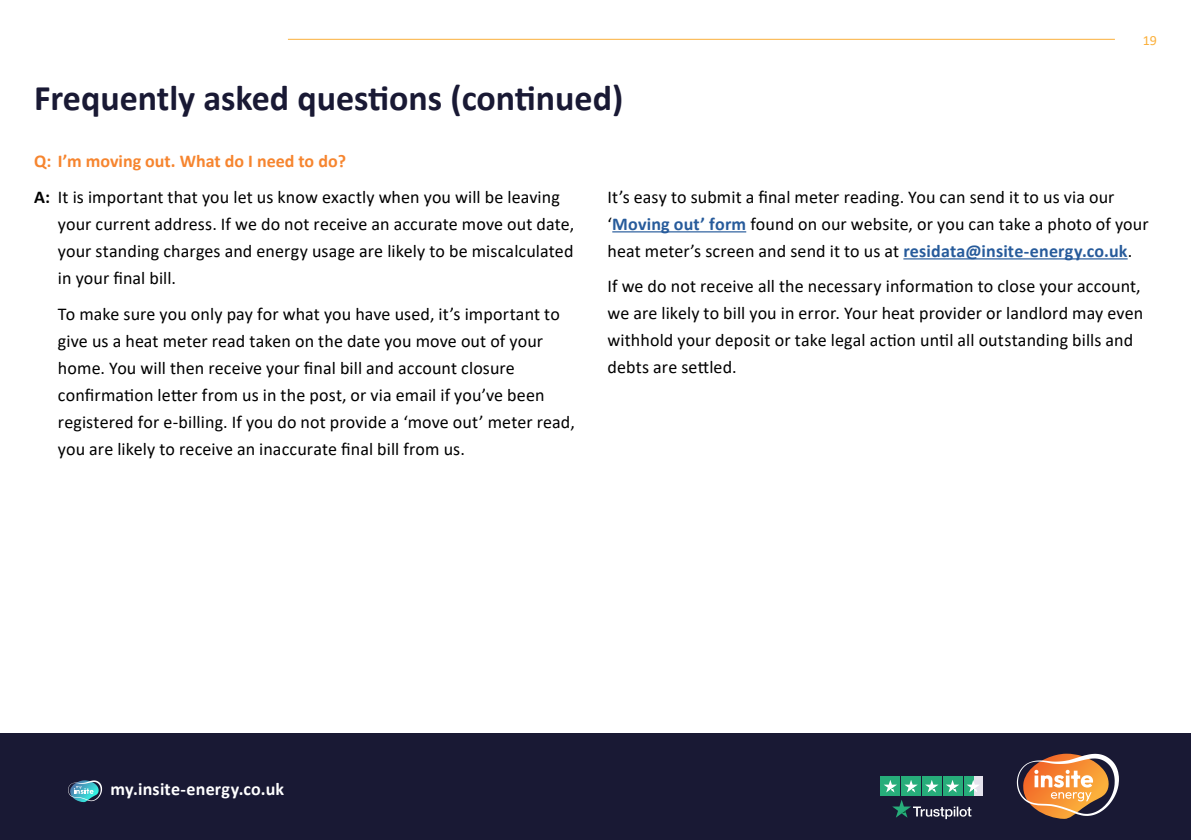
<style>
.page{position:relative;width:1191px;height:840px;background:#fff}
.page>*{position:absolute;margin:0;border:0;box-sizing:border-box;transform-origin:0 0}
.t1{font:700 36px "Calibri";color:#191934}
.t2{font:18px/27px "Calibri";letter-spacing:.005em;color:#000}
.t3{font:700 18px "Calibri";letter-spacing:.01em;color:#fff}
.t4{font:14px "Calibri";color:#fbb03b}
.s1{font-weight:700;color:#f6852f}
.s2{font-weight:700}
.s3{font-weight:700;color:#275b9b}
</style>
<div class="page">
<div style="left:0;top:732px;width:1191px;height:107px;background:#191934"></div>
<svg style="left:1017px;top:753px;width:102px;height:65px"></svg>
<svg style="left:892px;top:800px;width:79px;height:18px"></svg>
<div style="left:973px;top:776px;width:9px;height:19px;background:#e5e3ed"></div>
<div style="left:963px;top:776px;width:10px;height:19px;background:#27ad7a"></div>
<div style="left:880px;top:776px;width:20px;height:19px;background:#27ad7a"></div>
<div style="left:901px;top:776px;width:19px;height:19px;background:#27ad7a"></div>
<div style="left:922px;top:776px;width:19px;height:19px;background:#27ad7a"></div>
<div style="left:943px;top:776px;width:19px;height:19px;background:#27ad7a"></div>
<svg style="left:884px;top:780px;width:13px;height:12px"></svg>
<svg style="left:904px;top:780px;width:13px;height:12px"></svg>
<svg style="left:925px;top:780px;width:13px;height:12px"></svg>
<svg style="left:946px;top:780px;width:13px;height:12px"></svg>
<svg style="left:966px;top:779px;width:13px;height:13px"></svg>
<hr style="left:288px;top:39px;width:827px;height:1px;background:#fbb03b">
<svg style="left:68px;top:780px;width:34px;height:21px"></svg>
<hr style="left:612px;top:231px;width:134px;height:1px;background:#275b9b">
<hr style="left:903px;top:258px;width:224px;height:1px;background:#275b9b">
<p class="t4" style="left:1142px;top:30px;width:16px">19</p>
<h1 class="t1" style="left:34px;top:73px;width:591px">Frequently asked questions (continued)</h1>
<p class="t2" style="left:34px;top:142px;width:527px;line-height:36.2px"><span class="s1">Q: I’m moving out. What do I need to do?<br></span><span class="s2">A:</span> It is important that you let us know exactly when you will be leaving</p>
<p class="t2" style="left:58px;top:210px;width:518px;text-align:justify">your current address. If we do not receive an accurate move out date, your standing charges and energy usage are likely to be miscalculated in your final bill.</p>
<p class="t2" style="left:58px;top:299px;width:518px">To make sure you only pay for what you have used, it’s important to give us a heat meter read taken on the date you move out of your home. You will then receive your final bill and account closure confirmation letter from us in the post, or via email if you’ve been registered for e-billing. If you do not provide a ‘move out’ meter read, you are likely to receive an inaccurate final bill from us.</p>
<p class="t2" style="left:607px;top:183px;width:543px">It’s easy to submit a final meter reading. You can send it to us via our ‘<span class="s3">Moving out’ form</span> found on our website, or you can take a photo of your heat meter’s screen and send it to us at <span class="s3">residata@insite-energy.co.uk</span>.</p>
<p class="t2" style="left:607px;top:272px;width:537px">If we do not receive all the necessary information to close your account, we are likely to bill you in error. Your heat provider or landlord may even withhold your deposit or take legal action until all outstanding bills and debts are settled.</p>
<p class="t3" style="left:111px;top:776px;width:175px">my.insite-energy.co.uk</p>
</div>
